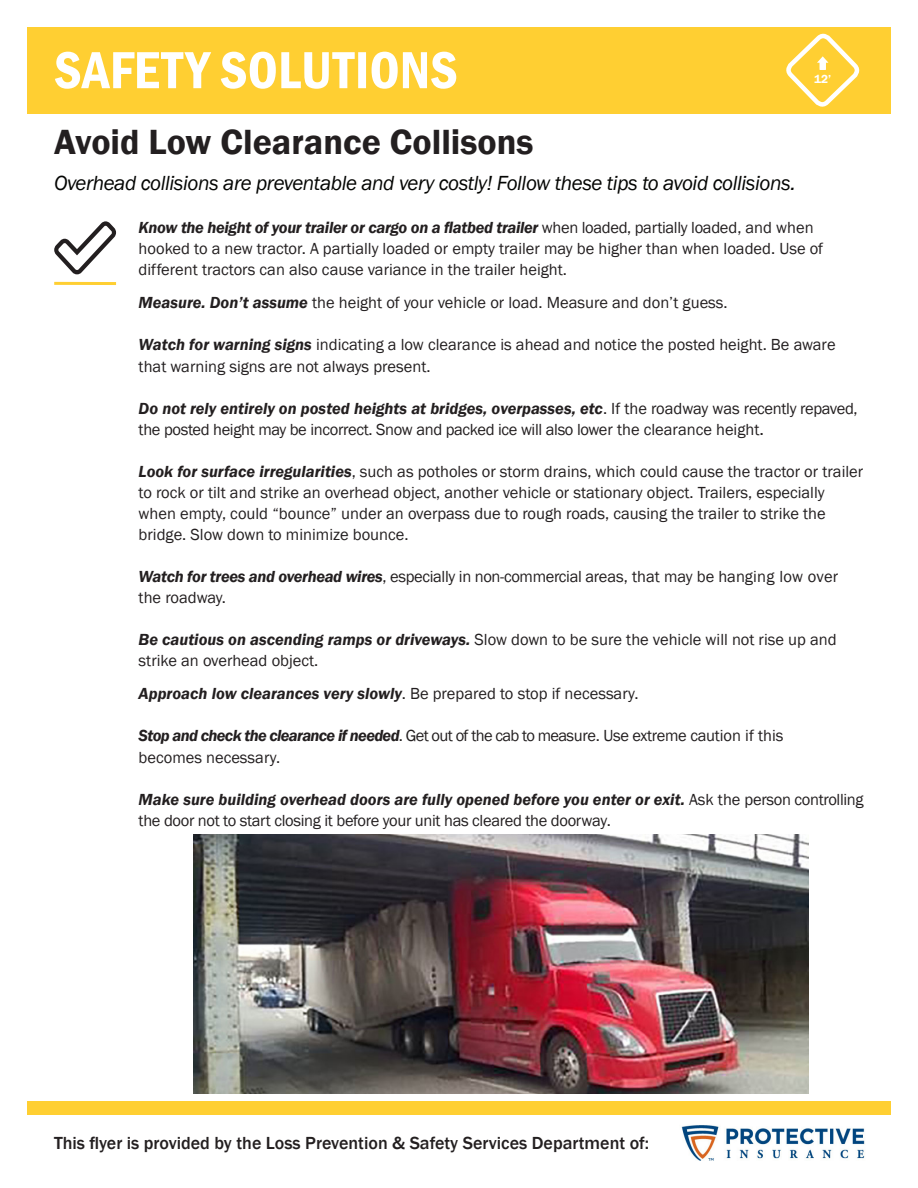
<style>
.page{position:relative;width:918px;height:1188px;background:#fff}
.page>*{position:absolute;margin:0;border:0;box-sizing:border-box;transform-origin:0 0}
.t1{font:600 36px "Franklin Gothic";color:#231f20}
.t2{font:italic 21px "Franklin Gothic";letter-spacing:-.02em;color:#040503}
.t3{font:500 18px "Franklin Gothic";color:#231f20}
.t4{font:16.5px/21px "Franklin Gothic";color:#231f20}
.t5{font:16.5px/21px "Franklin Gothic";letter-spacing:-.02em;color:#231f20}
.t6{font:italic 600 16.5px "Franklin Gothic";color:#231f20}
.t7{font:600 12px "Franklin Gothic";color:#fff}
.s1{font-weight:600;font-style:italic}
.s2{font-size:18px}
.s3{font-weight:400;font-style:normal}
</style>
<div class="page">
<div style="left:27px;top:27px;width:864px;height:86px;background:#ffcf32"></div>
<div style="left:27px;top:1102px;width:864px;height:13px;background:#ffcf32"></div>
<img style="left:681px;top:1125px;width:184px;height:35px">
<svg style="left:54px;top:221px;width:62px;height:53px"></svg>
<hr style="left:54px;top:282px;width:62px;height:3px;background:#ffcf32">
<svg style="left:55px;top:52px;width:401px;height:37px"></svg>
<svg style="left:786px;top:33px;width:74px;height:74px"></svg>
<img style="left:194px;top:835px;width:615px;height:259px">
<p class="t1" style="left:54px;top:120px;width:481px">Avoid Low Clearance Collisons</p>
<p class="t2" style="left:54px;top:170px;width:743px">Overhead collisions are preventable and very costly! Follow these tips to avoid collisions.</p>
<p class="t7" style="left:814px;top:71px;width:19px">12’</p>
<p class="t4" style="left:139px;top:217px;width:686px"><span class="s1">Know the height of your trailer or cargo on a flatbed trailer</span> when loaded, partially loaded, and when hooked to a new tractor. A partially loaded or empty trailer may be higher than when loaded. Use of different tractors can also cause variance in the trailer height.</p>
<p class="t4" style="left:139px;top:292px;width:591px"><span class="s1">Measure. Don’t assume</span> the height of your vehicle or load. Measure and don’t guess.</p>
<p class="t4" style="left:139px;top:334px;width:698px;line-height:21.6px"><span class="s1">Watch for warning signs</span> indicating a low clearance is ahead and notice the posted height. Be aware that warning signs are not always present.</p>
<p class="t5" style="left:139px;top:398px;width:721px"><span class="s1">Do not rely entirely on posted heights at bridges, overpasses, etc</span>. If the roadway was recently repaved, the posted height may be incorrect. Snow and packed ice will also lower the clearance height<span class="s2">.</span></p>
<p class="t4" style="left:139px;top:461px;width:726px"><span class="s1">Look for surface irregularities</span>, such as potholes or storm drains, which could cause the tractor or trailer to rock or tilt and strike an overhead object, another vehicle or stationary object. Trailers, especially when empty, could “bounce” under an overpass due to rough roads, causing the trailer to strike the bridge. Slow down to minimize bounce.</p>
<p class="t5" style="left:139px;top:566px;width:701px"><span class="s1">Watch for trees and overhead wires</span>, especially in non-commercial areas, that may be hanging low over</p>
<p class="t4" style="left:139px;top:587px;width:89px">the roadway.</p>
<p class="t4" style="left:139px;top:629px;width:700px;line-height:21.6px"><span class="s1">Be cautious on ascending ramps or driveways.</span> Slow down to be sure the vehicle will not rise up and strike an overhead object.</p>
<p class="t6" style="left:139px;top:683px;width:501px">Approach low clearances very slowly<span class="s3">. Be prepared to stop if necessary.</span></p>
<p class="t5" style="left:139px;top:725px;width:646px"><span class="s1">Stop and check the clearance if needed</span>. Get out of the cab to measure. Use extreme caution if this</p>
<p class="t4" style="left:139px;top:747px;width:143px">becomes necessary.</p>
<p class="t5" style="left:139px;top:789px;width:727px"><span class="s1">Make sure building overhead doors are fully opened before you enter or exit.</span> Ask the person controlling the door not to start closing it before your unit has cleared the doorway.</p>
<p class="t3" style="left:54px;top:1132px;width:597px">This flyer is provided by the Loss Prevention &amp; Safety Services Department of:</p>
</div>
